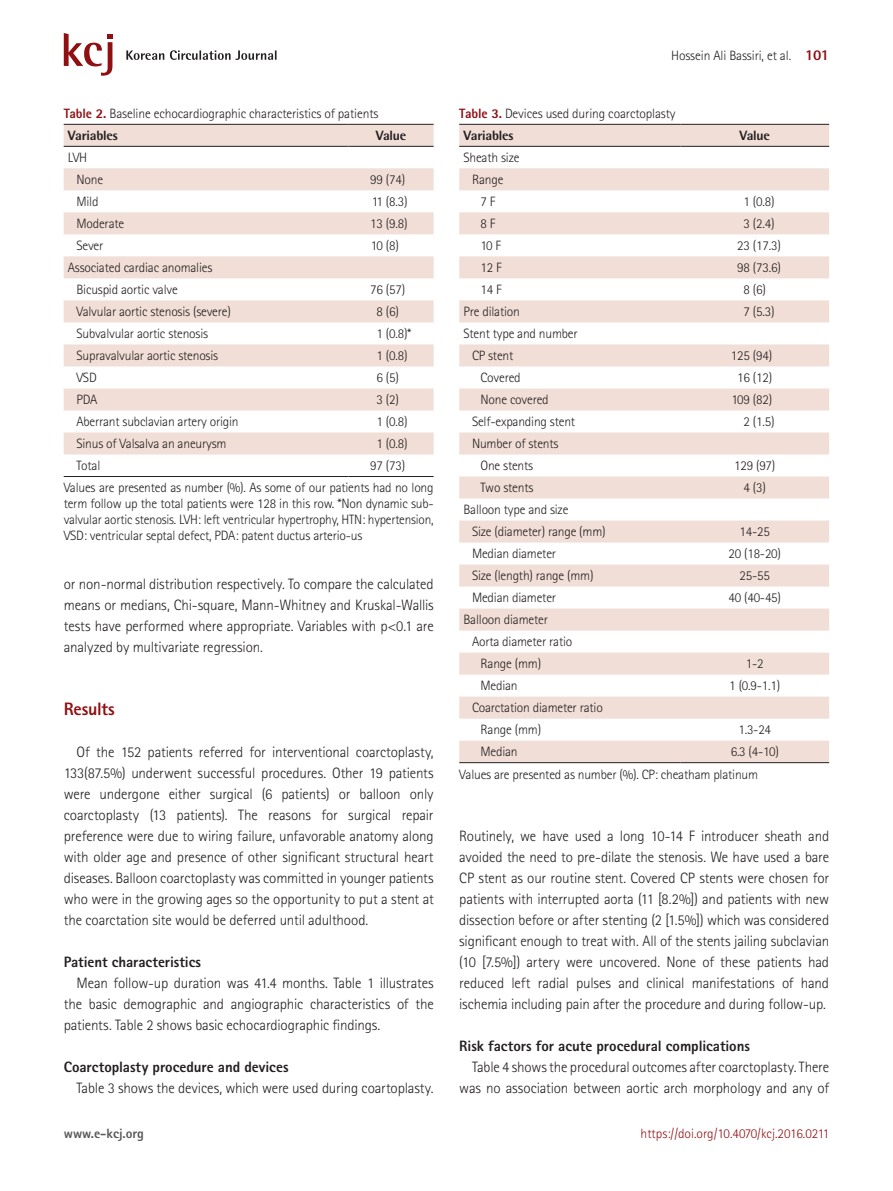
<style>
.page{position:relative;width:893px;height:1191px;background:#fff}
.page>*{position:absolute;margin:0;border:0;box-sizing:border-box;transform-origin:0 0}
.제목1{font:800 18px "Rotis Sans Serif Std";letter-spacing:-.015em;color:#900f13}
.본문{font:300 15px/21px "Rotis Sans Serif Std";letter-spacing:-.01em;color:#231f20;text-align:justify}
.제목2{font:800 15px "Rotis Sans Serif Std";letter-spacing:-.005em;color:#231f20}
.표본문1{font:300 13.5px "Rotis Sans Serif Std";letter-spacing:-.015em;color:#231f20}
.표설명{font:300 13.5px/15.8px "Rotis Sans Serif Std";letter-spacing:-.015em;color:#231f20;text-align:justify}
.표본문{font:300 13.5px "Rotis Sans Serif Std";letter-spacing:-.015em;color:#231f20}
.표제목1{font:300 13.5px "Rotis Sans Serif Std";letter-spacing:-.01em;color:#231f20}
.t1{font:300 13.5px "Rotis Sans Serif Std";color:#900f13}
.표첫줄{font:800 13.5px "Rotis Semi Sans Std";letter-spacing:-.015em;color:#231f20}
.t2{font:800 13.5px "Rotis Sans Serif Std";color:#57585a}
.s1{font-weight:800;color:#900f13}
.s2{font-weight:800;font-size:15px;color:#900f13}
</style>
<div class="page">
<svg style="left:126px;top:50px;width:151px;height:10px"></svg>
<svg style="left:64px;top:33px;width:49px;height:43px"></svg>
<svg style="left:64px;top:125px;width:370px;height:329px;fill:#f1ded6"></svg>
<hr style="left:64px;top:476px;width:285px;height:1px;background:#231f20">
<hr style="left:349px;top:476px;width:85px;height:1px;background:#231f20">
<hr style="left:64px;top:124px;width:285px;height:1px;background:#231f20">
<hr style="left:349px;top:124px;width:85px;height:1px;background:#231f20">
<hr style="left:64px;top:146px;width:285px;height:1px;background:#231f20">
<hr style="left:349px;top:146px;width:85px;height:1px;background:#231f20">
<svg style="left:459px;top:125px;width:370px;height:637px"></svg>
<hr style="left:459px;top:762px;width:221px;height:1px;background:#231f20">
<hr style="left:680px;top:762px;width:149px;height:1px;background:#231f20">
<hr style="left:459px;top:124px;width:221px;height:1px;background:#231f20">
<hr style="left:680px;top:124px;width:149px;height:1px;background:#231f20">
<hr style="left:459px;top:146px;width:221px;height:1px;background:#231f20">
<hr style="left:680px;top:146px;width:149px;height:1px;background:#231f20">
<p class="표제목1" style="left:64px;top:105px;width:316px"><span class="s1">Table 2.</span> Baseline echocardiographic characteristics of patients</p>
<p class="표첫줄" style="left:68px;top:127px;width:51px">Variables</p>
<p class="표첫줄" style="left:376px;top:127px;width:32px">Value</p>
<p class="표본문1" style="left:68px;top:150px;width:21px">LVH</p>
<p class="표본문1" style="left:76px;top:172px;width:28px">None</p>
<p class="표본문" style="left:370px;top:172px;width:37px">99 (74)</p>
<p class="표본문1" style="left:76px;top:194px;width:24px">Mild</p>
<p class="표본문" style="left:372px;top:194px;width:37px">11 (8.3)</p>
<p class="표본문1" style="left:76px;top:216px;width:49px">Moderate</p>
<p class="표본문" style="left:370px;top:216px;width:39px">13 (9.8)</p>
<p class="표본문1" style="left:76px;top:238px;width:28px">Sever</p>
<p class="표본문" style="left:371px;top:238px;width:30px">10 (8)</p>
<p class="표본문1" style="left:68px;top:260px;width:146px">Associated cardiac anomalies</p>
<p class="표본문1" style="left:76px;top:282px;width:103px">Bicuspid aortic valve</p>
<p class="표본문" style="left:370px;top:282px;width:37px">76 (57)</p>
<p class="표본문1" style="left:76px;top:304px;width:156px">Valvular aortic stenosis (severe)</p>
<p class="표본문" style="left:376px;top:304px;width:24px">8 (6)</p>
<p class="표본문1" style="left:76px;top:326px;width:133px">Subvalvular aortic stenosis</p>
<p class="표본문" style="left:376px;top:326px;width:37px">1 (0.8)*</p>
<p class="표본문1" style="left:76px;top:348px;width:143px">Supravalvular aortic stenosis</p>
<p class="표본문" style="left:376px;top:348px;width:33px">1 (0.8)</p>
<p class="표본문1" style="left:76px;top:370px;width:22px">VSD</p>
<p class="표본문" style="left:376px;top:370px;width:24px">6 (5)</p>
<p class="표본문1" style="left:76px;top:392px;width:23px">PDA</p>
<p class="표본문" style="left:376px;top:392px;width:24px">3 (2)</p>
<p class="표본문1" style="left:76px;top:414px;width:164px">Aberrant subclavian artery origin</p>
<p class="표본문" style="left:376px;top:414px;width:33px">1 (0.8)</p>
<p class="표본문1" style="left:76px;top:436px;width:152px">Sinus of Valsalva an aneurysm</p>
<p class="표본문" style="left:376px;top:436px;width:33px">1 (0.8)</p>
<p class="표본문1" style="left:76px;top:458px;width:25px">Total</p>
<p class="표본문" style="left:370px;top:458px;width:37px">97 (73)</p>
<p class="표설명" style="left:64px;top:480px;width:371px">Values are presented as number (%). As some of our patients had no long term follow up the total patients were 128 in this row. *Non dynamic sub&shy;valvular aortic stenosis. LVH: left ventricular hypertrophy, HTN: hypertension, VSD: ventricular septal defect, PDA: patent ductus arterio-us</p>
<p class="본문" style="left:64px;top:573px;width:371px">or non-normal distribution respectively. To compare the calculated means or medians, Chi-square, Mann-Whitney and Kruskal-Wallis tests have performed where appropriate. Variables with p&lt;0.1 are analyzed by multivariate regression.</p>
<p class="제목1" style="left:64px;top:697px;width:53px">Results</p>
<p class="본문" style="left:64px;top:741px;width:371px;text-indent:13px">Of the 152 patients referred for interventional coarctoplasty, 133(87.5%) underwent successful procedures. Other 19 patients were undergone either surgical (6 patients) or balloon only coarctoplasty (13 patients). The reasons for surgical repair preference were due to wiring failure, unfavorable anatomy along with older age and presence of other significant structural heart diseases. Balloon coarctoplasty was committed in younger patients who were in the growing ages so the opportunity to put a stent at the coarctation site would be deferred until adulthood.</p>
<p class="제목2" style="left:64px;top:952px;width:139px">Patient characteristics</p>
<p class="본문" style="left:64px;top:972px;width:371px;text-indent:13px">Mean follow-up duration was 41.4 months. Table 1 illustrates the basic demographic and angiographic characteristics of the patients. Table 2 shows basic echocardiographic findings.</p>
<p class="제목2" style="left:64px;top:1057px;width:226px">Coarctoplasty procedure and devices</p>
<p class="본문" style="left:77px;top:1077px;width:359px">Table 3 shows the devices, which were used during coartoplasty.</p>
<p class="표설명" style="left:671px;top:47px;width:159px">Hossein Ali Bassiri, et al. <span class="s2">101</span></p>
<p class="표제목1" style="left:459px;top:105px;width:218px"><span class="s1">Table 3.</span> Devices used during coarctoplasty</p>
<p class="표첫줄" style="left:463px;top:127px;width:51px">Variables</p>
<p class="표첫줄" style="left:739px;top:127px;width:32px">Value</p>
<p class="표본문1" style="left:463px;top:150px;width:57px">Sheath size</p>
<p class="표본문1" style="left:472px;top:172px;width:33px">Range</p>
<p class="표본문1" style="left:480px;top:194px;width:16px">7 F</p>
<p class="표본문" style="left:743px;top:194px;width:33px">1 (0.8)</p>
<p class="표본문1" style="left:480px;top:216px;width:16px">8 F</p>
<p class="표본문" style="left:743px;top:216px;width:33px">3 (2.4)</p>
<p class="표본문1" style="left:480px;top:238px;width:22px">10 F</p>
<p class="표본문" style="left:737px;top:238px;width:45px">23 (17.3)</p>
<p class="표본문1" style="left:480px;top:260px;width:23px">12 F</p>
<p class="표본문" style="left:737px;top:260px;width:45px">98 (73.6)</p>
<p class="표본문1" style="left:480px;top:282px;width:23px">14 F</p>
<p class="표본문" style="left:743px;top:282px;width:24px">8 (6)</p>
<p class="표본문1" style="left:463px;top:304px;width:58px">Pre dilation</p>
<p class="표본문" style="left:743px;top:304px;width:33px">7 (5.3)</p>
<p class="표본문1" style="left:463px;top:326px;width:116px">Stent type and number</p>
<p class="표본문1" style="left:472px;top:348px;width:43px">CP stent</p>
<p class="표본문" style="left:731px;top:348px;width:43px">125 (94)</p>
<p class="표본문1" style="left:480px;top:370px;width:42px">Covered</p>
<p class="표본문" style="left:737px;top:370px;width:37px">16 (12)</p>
<p class="표본문1" style="left:480px;top:392px;width:70px">None covered</p>
<p class="표본문" style="left:731px;top:392px;width:42px">109 (82)</p>
<p class="표본문1" style="left:472px;top:414px;width:105px">Self-expanding stent</p>
<p class="표본문" style="left:743px;top:414px;width:33px">2 (1.5)</p>
<p class="표본문1" style="left:472px;top:436px;width:88px">Number of stents</p>
<p class="표본문1" style="left:480px;top:458px;width:54px">One stents</p>
<p class="표본문1" style="left:734px;top:458px;width:43px">129 (97)</p>
<p class="표본문1" style="left:480px;top:480px;width:54px">Two stents</p>
<p class="표본문1" style="left:744px;top:480px;width:24px">4 (3)</p>
<p class="표본문1" style="left:463px;top:502px;width:106px">Balloon type and size</p>
<p class="표본문1" style="left:472px;top:524px;width:135px">Size (diameter) range (mm)</p>
<p class="표본문1" style="left:740px;top:524px;width:32px">14-25</p>
<p class="표본문1" style="left:472px;top:546px;width:86px">Median diameter</p>
<p class="표본문1" style="left:728px;top:546px;width:54px">20 (18-20)</p>
<p class="표본문1" style="left:472px;top:568px;width:123px">Size (length) range (mm)</p>
<p class="표본문1" style="left:740px;top:568px;width:32px">25-55</p>
<p class="표본문1" style="left:472px;top:590px;width:86px">Median diameter</p>
<p class="표본문1" style="left:728px;top:590px;width:54px">40 (40-45)</p>
<p class="표본문1" style="left:463px;top:612px;width:86px">Balloon diameter</p>
<p class="표본문1" style="left:472px;top:634px;width:102px">Aorta diameter ratio</p>
<p class="표본문1" style="left:480px;top:656px;width:62px">Range (mm)</p>
<p class="표본문1" style="left:746px;top:656px;width:19px">1-2</p>
<p class="표본문1" style="left:480px;top:678px;width:39px">Median</p>
<p class="표본문1" style="left:729px;top:678px;width:52px">1 (0.9-1.1)</p>
<p class="표본문1" style="left:472px;top:700px;width:132px">Coarctation diameter ratio</p>
<p class="표본문1" style="left:480px;top:722px;width:62px">Range (mm)</p>
<p class="표본문1" style="left:738px;top:722px;width:34px">1.3-24</p>
<p class="표본문1" style="left:480px;top:744px;width:39px">Median</p>
<p class="표본문1" style="left:731px;top:744px;width:50px">6.3 (4-10)</p>
<p class="표본문1" style="left:459px;top:766px;width:300px">Values are presented as number (%). CP: cheatham platinum</p>
<p class="본문" style="left:459px;top:825px;width:371px">Routinely, we have used a long 10-14 F introducer sheath and avoided the need to pre-dilate the stenosis. We have used a bare CP stent as our routine stent. Covered CP stents were chosen for patients with interrupted aorta (11 [8.2%]) and patients with new dissection before or after stenting (2 [1.5%]) which was considered significant enough to treat with. All of the stents jailing subclavian (10 [7.5%]) artery were uncovered. None of these patients had reduced left radial pulses and clinical manifestations of hand ischemia including pain after the procedure and during follow-up.</p>
<p class="제목2" style="left:459px;top:1036px;width:292px">Risk factors for acute procedural complications</p>
<p class="본문" style="left:459px;top:1056px;width:371px;text-align:right">Table 4 shows the procedural outcomes after coarctoplasty. There was no association between aortic arch morphology and any of</p>
<p class="t2" style="left:64px;top:1124px;width:82px">www.e-kcj.org</p>
<p class="t1" style="left:641px;top:1125px;width:190px">https://doi.org/10.4070/kcj.2016.0211</p>
</div>
